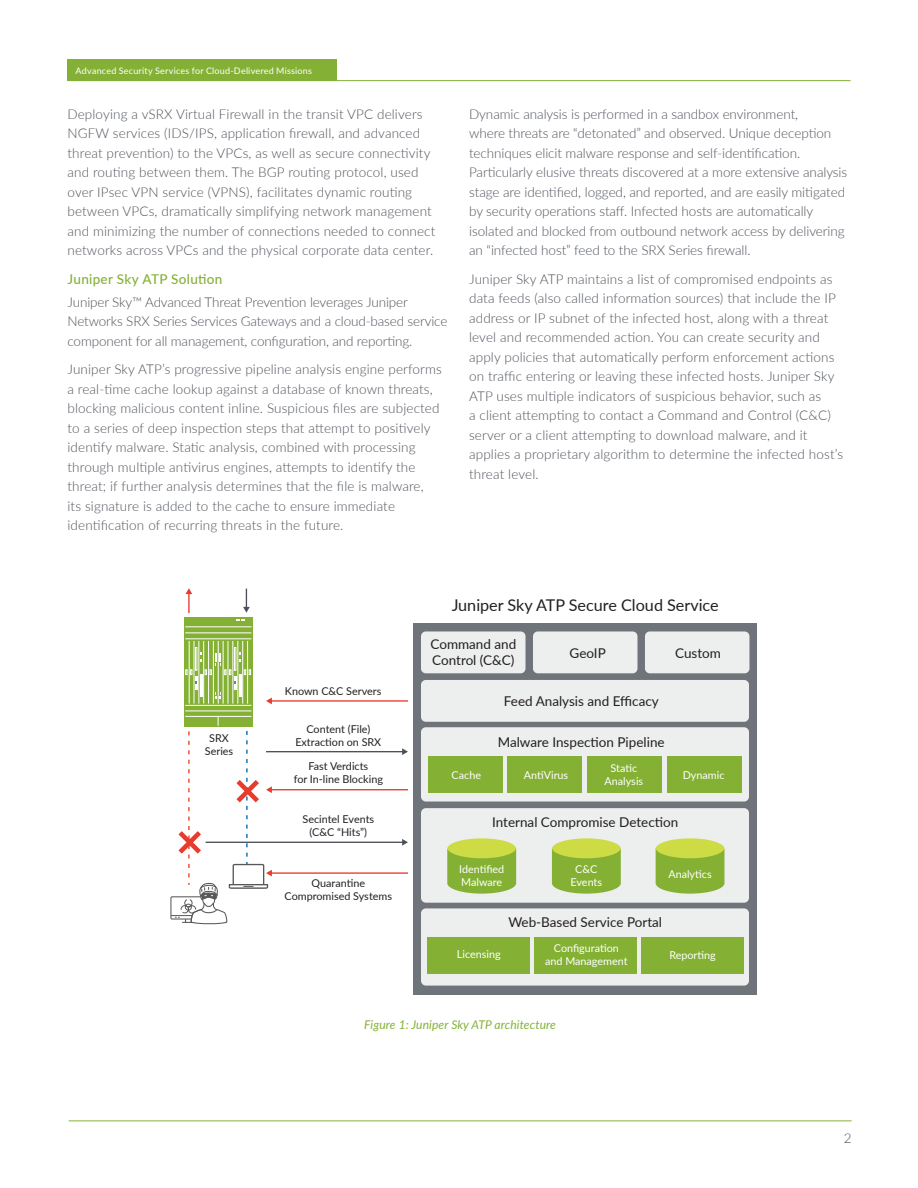
<style>
.page{position:relative;width:918px;height:1188px;background:#fff}
.page>*{position:absolute;margin:0;border:0;box-sizing:border-box;transform-origin:0 0}
.t1{font:16.2px "Lato";color:#231f20}
.t2{font:300 13.5px/19.5px "Lato";letter-spacing:.01em;color:#4d525a}
.t3{font:300 13.5px/19.5px "Lato";letter-spacing:-.01em;color:#4d525a}
.t4{font:13.5px/16.2px "Lato";color:#231f20}
.t5{font:500 13.5px "Lato";letter-spacing:.02em;color:#84b135}
.Figure_Caption{font:italic 12px "Lato";letter-spacing:.01em;color:#84b135}
.t6{font:10.8px/12.9px "Lato";color:#231f20;text-align:center}
.t7{font:10.8px/12.9px "Lato";color:#fff;text-align:center}
.t8{font:9px "Lato";letter-spacing:.025em;color:#fff}
</style>
<div class="page">
<hr style="left:68px;top:80px;width:782px;height:1px;background:#84b135">
<hr style="left:69px;top:1120px;width:783px;height:1px;background:#84b135">
<div style="left:68px;top:60px;width:270px;height:21px;background:#84b135"></div>
<hr style="left:188px;top:593px;width:2px;height:20px;background:#e73b2e">
<svg style="left:186px;top:588px;width:6px;height:6px"></svg>
<svg style="left:243px;top:589px;width:7px;height:24px"></svg>
<div style="left:413px;top:623px;width:344px;height:371px;background:#6f737a"></div>
<div style="left:421px;top:727px;width:328px;height:75px;background:#edeeee;border-radius:5px"></div>
<div style="left:421px;top:680px;width:328px;height:42px;background:#edeeee;border-radius:5px"></div>
<div style="left:421px;top:631px;width:105px;height:42px;background:#edeeee;border-radius:5px"></div>
<div style="left:533px;top:631px;width:104px;height:42px;background:#edeeee;border-radius:5px"></div>
<div style="left:645px;top:631px;width:104px;height:42px;background:#edeeee;border-radius:5px"></div>
<div style="left:421px;top:908px;width:328px;height:78px;background:#edeeee;border-radius:5px"></div>
<div style="left:421px;top:808px;width:328px;height:95px;background:#edeeee;border-radius:5px"></div>
<div style="left:535px;top:937px;width:102px;height:36px;background:#84b134"></div>
<div style="left:641px;top:937px;width:103px;height:36px;background:#84b134"></div>
<div style="left:428px;top:937px;width:102px;height:36px;background:#84b134"></div>
<div style="left:428px;top:757px;width:75px;height:36px;background:#84b134"></div>
<div style="left:508px;top:757px;width:74px;height:36px;background:#84b134"></div>
<div style="left:587px;top:757px;width:75px;height:36px;background:#84b134"></div>
<div style="left:667px;top:757px;width:75px;height:36px;background:#84b134"></div>
<div style="left:447px;top:838px;width:69px;height:21px;background:#cddc44;border-radius:50%"></div>
<svg style="left:447px;top:848px;width:69px;height:46px"></svg>
<div style="left:552px;top:838px;width:69px;height:21px;background:#cddc44;border-radius:50%"></div>
<svg style="left:552px;top:848px;width:69px;height:46px"></svg>
<div style="left:656px;top:838px;width:68px;height:21px;background:#cddc44;border-radius:50%"></div>
<svg style="left:656px;top:849px;width:68px;height:45px"></svg>
<hr style="left:271px;top:700px;width:137px;height:2px;background:#e73b2e">
<hr style="left:271px;top:789px;width:137px;height:1px;background:#e73b2e">
<hr style="left:271px;top:872px;width:137px;height:2px;background:#e73b2e">
<hr style="left:266px;top:751px;width:137px;height:1px;background:#4c5159">
<svg style="left:402px;top:748px;width:6px;height:7px"></svg>
<hr style="left:206px;top:842px;width:197px;height:1px;background:#4c5159">
<svg style="left:402px;top:839px;width:6px;height:7px"></svg>
<svg style="left:184px;top:617px;width:69px;height:35px;background:#8bb540"></svg>
<hr style="left:232px;top:641px;width:1px;height:63px;background:#fff">
<hr style="left:228px;top:641px;width:1px;height:63px;background:#fff">
<hr style="left:223px;top:641px;width:1px;height:63px;background:#fff">
<hr style="left:218px;top:641px;width:1px;height:63px;background:#fff">
<hr style="left:213px;top:641px;width:1px;height:63px;background:#fff">
<hr style="left:208px;top:641px;width:1px;height:63px;background:#fff">
<hr style="left:203px;top:641px;width:1px;height:63px;background:#fff">
<div style="left:234px;top:647px;width:2px;height:24px;border:1px solid #fff"></div>
<div style="left:195px;top:647px;width:2px;height:24px;border:1px solid #fff"></div>
<hr style="left:247px;top:641px;width:1px;height:63px;background:#fff">
<hr style="left:242px;top:641px;width:1px;height:63px;background:#fff">
<hr style="left:198px;top:641px;width:1px;height:63px;background:#fff">
<hr style="left:194px;top:641px;width:1px;height:63px;background:#fff">
<hr style="left:189px;top:641px;width:1px;height:63px;background:#fff">
<hr style="left:237px;top:641px;width:1px;height:63px;background:#fff">
<hr style="left:185px;top:638px;width:66px;height:1px;background:#fff">
<hr style="left:185px;top:632px;width:66px;height:1px;background:#fff">
<hr style="left:185px;top:626px;width:66px;height:1px;background:#fff">
<div style="left:170px;top:896px;width:37px;height:24px;border:1px solid #57585a"></div>
<hr style="left:171px;top:915px;width:36px;height:1px;background:#57585a">
<svg style="left:175px;top:652px;width:97px;height:272px"></svg>
<p class="t8" style="left:76px;top:64px;width:238px">Advanced Security Services for Cloud-Delivered Missions</p>
<p class="t2" style="left:68px;top:104px;width:369px">Deploying a vSRX Virtual Firewall in the transit VPC delivers NGFW services (IDS/IPS, application firewall, and advanced threat prevention) to the VPCs, as well as secure connectivity and routing between them. The BGP routing protocol, used over IPsec VPN service (VPNS), facilitates dynamic routing between VPCs, dramatically simplifying network management and minimizing the number of connections needed to connect networks across VPCs and the physical corporate data center.</p>
<h2 class="t5" style="left:68px;top:270px;width:156px">Juniper Sky ATP Solution</h2>
<p class="t3" style="left:68px;top:292px;width:381px">Juniper Sky™ Advanced Threat Prevention leverages Juniper<br>Networks SRX Series Services Gateways and a cloud-based service component for all management, configuration, and reporting.</p>
<p class="t2" style="left:68px;top:359px;width:376px">Juniper Sky ATP’s progressive pipeline analysis engine performs a real-time cache lookup against a database of known threats, blocking malicious content inline. Suspicious files are subjected to a series of deep inspection steps that attempt to positively identify malware. Static analysis, combined with processing through multiple antivirus engines, attempts to identify the threat; if further analysis determines that the file is malware,<br>its signature is added to the cache to ensure immediate identification of recurring threats in the future.</p>
<p class="t2" style="left:469px;top:104px;width:380px">Dynamic analysis is performed in a sandbox environment,<br>where threats are “detonated” and observed. Unique deception techniques elicit malware response and self-identification.<br>Particularly elusive threats discovered at a more extensive analysis stage are identified, logged, and reported, and are easily mitigated by security operations staff. Infected hosts are automatically isolated and blocked from outbound network access by delivering an “infected host” feed to the SRX Series firewall.</p>
<p class="t2" style="left:469px;top:268px;width:376px">Juniper Sky ATP maintains a list of compromised endpoints as data feeds (also called information sources) that include the IP address or IP subnet of the infected host, along with a threat level and recommended action. You can create security and apply policies that automatically perform enforcement actions on traffic entering or leaving these infected hosts. Juniper Sky ATP uses multiple indicators of suspicious behavior, such as<br>a client attempting to contact a Command and Control (C&amp;C) server or a client attempting to download malware, and it applies a proprietary algorithm to determine the infected host’s threat level.</p>
<p class="t1" style="left:452px;top:593px;width:269px">Juniper Sky ATP Secure Cloud Service</p>
<p class="t6" style="left:205px;top:732px;width:30px">SRX<br>Series</p>
<p class="t6" style="left:285px;top:684px;width:98px">Known C&amp;C Servers</p>
<p class="t6" style="left:295px;top:722px;width:87px">Content (File)<br>Extraction on SRX</p>
<p class="t6" style="left:294px;top:759px;width:91px">Fast Verdicts<br>for In-line Blocking</p>
<p class="t6" style="left:303px;top:812px;width:73px">Secintel Events (C&amp;C “Hits”)</p>
<p class="t6" style="left:285px;top:876px;width:109px">Quarantine<br>Compromised Systems</p>
<p class="t4" style="left:430px;top:635px;width:87px">Command and<br>Control (C&amp;C)</p>
<p class="t4" style="left:570px;top:644px;width:38px">GeoIP</p>
<p class="t4" style="left:675px;top:644px;width:47px">Custom</p>
<p class="t4" style="left:504px;top:693px;width:156px">Feed Analysis and Efficacy</p>
<p class="t4" style="left:498px;top:733px;width:168px">Malware Inspection Pipeline</p>
<p class="t7" style="left:452px;top:768px;width:31px">Cache</p>
<p class="t7" style="left:524px;top:768px;width:46px">AntiVirus</p>
<p class="t7" style="left:605px;top:761px;width:40px">Static<br>Analysis</p>
<p class="t7" style="left:683px;top:768px;width:43px">Dynamic</p>
<p class="t4" style="left:492px;top:814px;width:188px">Internal Compromise Detection</p>
<p class="t7" style="left:459px;top:862px;width:47px;text-align:left">Identified<br>Malware</p>
<p class="t7" style="left:571px;top:862px;width:33px">C&amp;C<br>Events</p>
<p class="t7" style="left:668px;top:867px;width:45px">Analytics</p>
<p class="t4" style="left:508px;top:913px;width:155px">Web-Based Service Portal</p>
<p class="t7" style="left:545px;top:941px;width:84px">Configuration and Management</p>
<p class="t7" style="left:457px;top:947px;width:45px">Licensing</p>
<p class="t7" style="left:669px;top:949px;width:48px">Reporting</p>
<p class="Figure_Caption" style="left:364px;top:1016px;width:193px">Figure 1: Juniper Sky ATP architecture</p>
<p class="t2" style="left:844px;top:1128px;width:9px">2</p>
</div>
